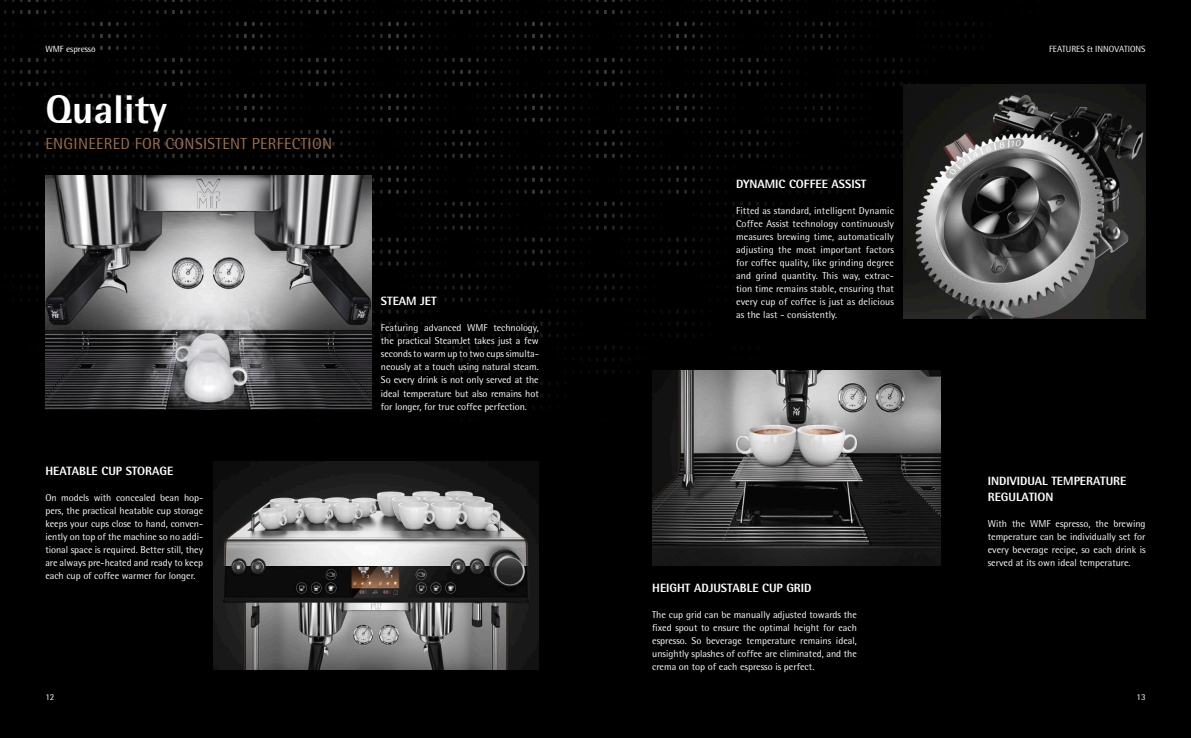
<style>
.page{position:relative;width:1191px;height:738px;background:#fff}
.page>*{position:absolute;margin:0;border:0;box-sizing:border-box;transform-origin:0 0}
.t1{font:700 40px "WMF Rotis";color:#fff}
.t2{font:16px "WMF Rotis";letter-spacing:.02em;color:#996d4d}
.t3{font:700 12px/16px "WMF Rotis";color:#fff}
.t4{font:10px/13px "WMF Rotis";color:#fff;text-align:justify}
.t5{font:9px "WMF Rotis";color:#fff}
</style>
<div class="page">
<div style="left:0;top:0;width:1191px;height:737px;background:#000"></div>
<img style="left:904px;top:84px;width:241px;height:234px">
<img style="left:213px;top:461px;width:326px;height:208px">
<img style="left:652px;top:370px;width:289px;height:195px">
<img style="left:45px;top:175px;width:326px;height:234px">
<p class="t5" style="left:45px;top:44px;width:52px">WMF espresso</p>
<p class="t1" style="left:45px;top:84px;width:123px">Quality</p>
<p class="t2" style="left:45px;top:134px;width:288px">ENGINEERED FOR CONSISTENT PERFECTION</p>
<p class="t3" style="left:45px;top:462px;width:129px">HEATABLE CUP STORAGE</p>
<p class="t4" style="left:45px;top:490px;width:159px">On models with concealed bean hop&shy;pers, the practical heatable cup storage keeps your cups close to hand, conven&shy;iently on top of the machine so no addi&shy;tional space is required. Better still, they are always pre-heated and ready to keep each cup of coffee warmer for longer.</p>
<p class="t3" style="left:381px;top:293px;width:57px">STEAM JET</p>
<p class="t4" style="left:381px;top:321px;width:159px">Featuring advanced WMF technology, the practical SteamJet takes just a few seconds to warm up to two cups simulta&shy;neously at a touch using natural steam.<br>So every drink is not only served at the ideal temperature but also remains hot for longer, for true coffee perfection.</p>
<p class="t3" style="left:736px;top:176px;width:132px">DYNAMIC COFFEE ASSIST</p>
<p class="t4" style="left:736px;top:204px;width:159px">Fitted as standard, intelligent Dynamic Coffee Assist technology continuously measures brewing time, automatically adjusting the most important factors for coffee quality, like grinding degree and grind quantity. This way, extrac&shy;tion time remains stable, ensuring that every cup of coffee is just as delicious as the last - consistently.</p>
<p class="t3" style="left:652px;top:579px;width:161px">HEIGHT ADJUSTABLE CUP GRID</p>
<p class="t4" style="left:652px;top:607px;width:206px">The cup grid can be manually adjusted towards the fixed spout to ensure the optimal height for each espresso. So beverage temperature remains ideal, unsightly splashes of coffee are eliminated, and the crema on top of each espresso is perfect.</p>
<p class="t5" style="left:1049px;top:44px;width:98px">FEATURES &amp; INNOVATIONS</p>
<p class="t3" style="left:987px;top:472px;width:140px">INDIVIDUAL TEMPERATURE<br>REGULATION</p>
<p class="t4" style="left:987px;top:516px;width:159px">With the WMF espresso, the brewing temperature can be individually set for every beverage recipe, so each drink is served at its own ideal temperature.</p>
<p class="t5" style="left:45px;top:690px;width:11px">12</p>
<p class="t5" style="left:1136px;top:690px;width:11px">13</p>
</div>
